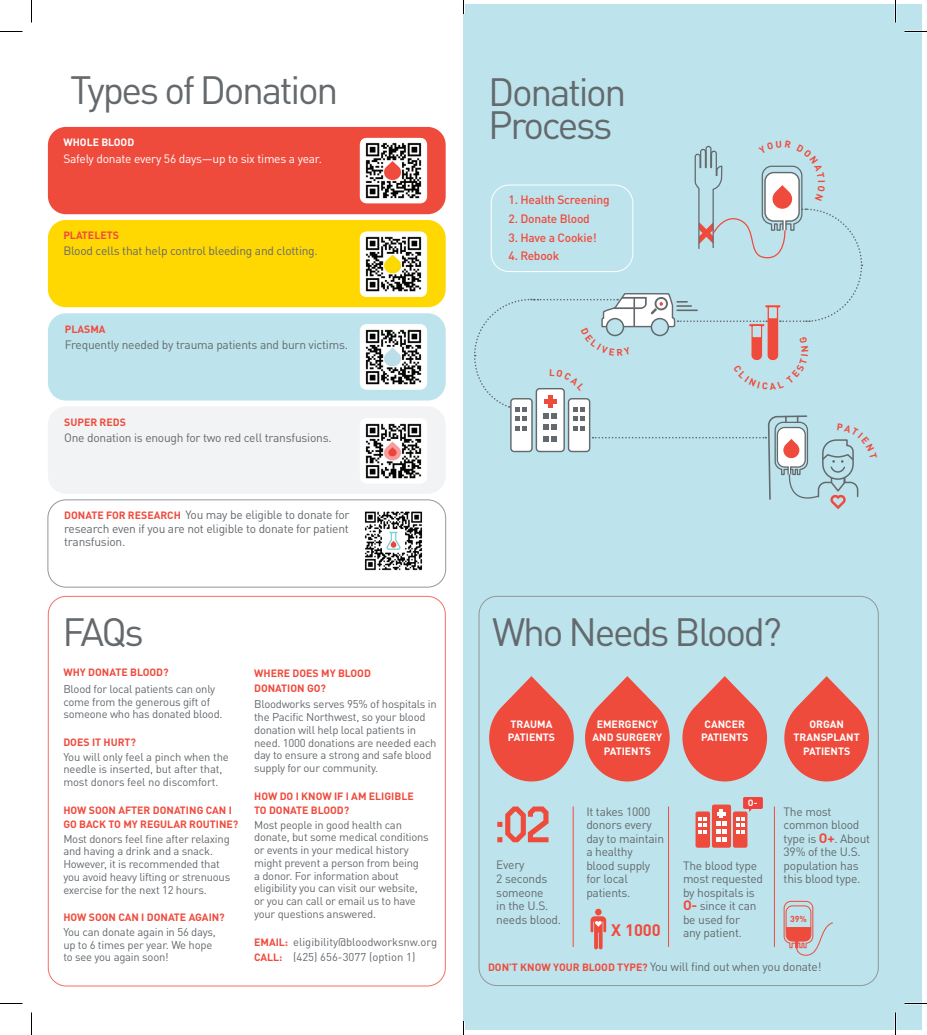
<style>
.page{position:relative;width:927px;height:1035px;background:#fff}
.page>*{position:absolute;margin:0;border:0;box-sizing:border-box;transform-origin:0 0}
.t1{font:51px "Video Cond";color:#ef4b3d}
.t2{font:39px/33px "DINOT";letter-spacing:-.06em;color:#64696d}
.t3{font:700 16.5px "DINOT";color:#ef4b3d}
.t4{font:12px/13.5px "DINOT";letter-spacing:-.02em;color:#64696d}
.t5{font:500 12px "DINOT";letter-spacing:-.02em;color:#ef4b3d}
.t6{font:12px "DINOT";letter-spacing:-.02em;color:#fff}
.t7{font:11.25px/12.8px "DINOT";letter-spacing:-.02em;color:#64696d}
.t8{font:11.25px/15px "DINOT";color:#64696d}
.t9{font:700 10.5px/14.2px "DINOT";color:#ef4b3d}
.t10{font:700 10.5px/13.5px "DINOT";color:#fff;text-align:center}
.t11{font:700 9px "DINOT";color:#fff}
.t12{font:700 8.7px "DINOT";color:#ef4b3d}
.s1{font-weight:700;font-size:10.5px;color:#ef4b3d}
.s2{font-weight:700;font-size:13.5px;color:#ef4b3d}
</style>
<div class="page">
<div style="left:48px;top:127px;width:398px;height:87px;background:#ef4b3d;border-radius:18px"></div>
<div style="left:48px;top:220px;width:398px;height:87px;background:#ffd801;border-radius:18px"></div>
<div style="left:48px;top:313px;width:398px;height:88px;background:#bde4ec;border-radius:18px"></div>
<div style="left:48px;top:406px;width:398px;height:88px;background:#f2f3f4;border-radius:18px"></div>
<div style="left:48px;top:499px;width:398px;height:89px;border:1px solid #929799;border-radius:18px"></div>
<div style="left:360px;top:138px;width:67px;height:65px;background:#fff;border-radius:7px"></div>
<img style="left:361px;top:138px;width:65px;height:65px">
<div style="left:360px;top:232px;width:67px;height:65px;background:#fff;border-radius:7px"></div>
<img style="left:361px;top:232px;width:65px;height:65px">
<img style="left:364px;top:511px;width:59px;height:60px">
<div style="left:360px;top:324px;width:67px;height:66px;background:#fff;border-radius:7px"></div>
<img style="left:361px;top:324px;width:65px;height:66px">
<div style="left:360px;top:418px;width:67px;height:65px;background:#fff;border-radius:7px"></div>
<img style="left:361px;top:423px;width:65px;height:60px">
<div style="left:464px;top:4px;width:458px;height:1026px;background:#bde4ec"></div>
<svg style="left:489px;top:676px;width:85px;height:106px"></svg>
<svg style="left:585px;top:676px;width:85px;height:106px"></svg>
<svg style="left:682px;top:676px;width:85px;height:106px"></svg>
<svg style="left:784px;top:676px;width:85px;height:106px"></svg>
<hr style="left:668px;top:807px;width:1px;height:140px;background:#ef4b3d">
<hr style="left:774px;top:807px;width:1px;height:140px;background:#ef4b3d">
<hr style="left:573px;top:807px;width:1px;height:140px;background:#ef4b3d">
<div style="left:696px;top:812px;width:14px;height:36px;background:#ef4b3d;border-radius:2px"></div>
<div style="left:733px;top:812px;width:14px;height:36px;background:#ef4b3d;border-radius:2px"></div>
<div style="left:712px;top:805px;width:19px;height:43px;background:#ef4b3d;border-radius:2px"></div>
<svg style="left:699px;top:817px;width:8px;height:17px"></svg>
<svg style="left:736px;top:817px;width:8px;height:17px"></svg>
<svg style="left:717px;top:809px;width:9px;height:32px"></svg>
<svg style="left:591px;top:909px;width:15px;height:41px"></svg>
<img style="left:743px;top:797px;width:20px;height:18px">
<svg style="left:784px;top:901px;width:49px;height:55px"></svg>
<svg style="left:0;top:31px;width:22px;height:1px"></svg>
<svg style="left:904px;top:31px;width:23px;height:1px"></svg>
<svg style="left:0;top:1003px;width:22px;height:1px"></svg>
<svg style="left:904px;top:1003px;width:23px;height:1px"></svg>
<svg style="left:31px;top:0;width:1px;height:22px"></svg>
<svg style="left:31px;top:1012px;width:1px;height:23px"></svg>
<svg style="left:895px;top:0;width:1px;height:22px"></svg>
<svg style="left:895px;top:1012px;width:1px;height:23px"></svg>
<svg style="left:463px;top:0;width:1px;height:14px"></svg>
<svg style="left:463px;top:1022px;width:1px;height:13px"></svg>
<svg style="left:474px;top:145px;width:390px;height:364px"></svg>
<h2 class="t2" style="left:70px;top:73px;width:270px">Types of Donation</h2>
<p class="t10" style="left:63px;top:136px;width:72px">WHOLE BLOOD</p>
<p class="t6" style="left:63px;top:151px;width:260px">Safely donate every 56 days—up to six times a year.</p>
<p class="t9" style="left:63px;top:228px;width:57px">PLATELETS</p>
<p class="t4" style="left:63px;top:244px;width:256px">Blood cells that help control bleeding and clotting.</p>
<p class="t9" style="left:65px;top:322px;width:42px">PLASMA</p>
<p class="t4" style="left:65px;top:338px;width:285px">Frequently needed by trauma patients and burn victims.</p>
<p class="t9" style="left:64px;top:414px;width:63px">SUPER REDS</p>
<p class="t4" style="left:64px;top:431px;width:269px">One donation is enough for two red cell transfusions.</p>
<p class="t4" style="left:64px;top:508px;width:287px;text-align:justify"><span class="s1">DONATE FOR RESEARCH</span> You may be eligible to donate for research even if you are not eligible to donate for patient transfusion.</p>
<h2 class="t2" style="left:63px;top:615px;width:83px">FAQs</h2>
<p class="t9" style="left:63px;top:665px;width:107px">WHY DONATE BLOOD?</p>
<p class="t7" style="left:63px;top:682px;width:161px">Blood for local patients can only come from the generous gift of someone who has donated blood.</p>
<p class="t9" style="left:63px;top:735px;width:74px">DOES IT HURT?</p>
<p class="t7" style="left:63px;top:750px;width:167px">You will only feel a pinch when the needle is inserted, but after that, most donors feel no discomfort.</p>
<p class="t9" style="left:63px;top:803px;width:176px">HOW SOON AFTER DONATING CAN I<br>GO BACK TO MY REGULAR ROUTINE?</p>
<p class="t7" style="left:63px;top:832px;width:168px">Most donors feel fine after relaxing and having a drink and a snack.<br>However, it is recommended that you avoid heavy lifting or strenuous exercise for the next 12 hours.</p>
<p class="t9" style="left:63px;top:910px;width:163px">HOW SOON CAN I DONATE AGAIN?</p>
<p class="t7" style="left:63px;top:925px;width:154px">You can donate again in 56 days, up to 6 times per year. We hope to see you again soon!</p>
<p class="t9" style="left:254px;top:666px;width:118px">WHERE DOES MY BLOOD<br>DONATION GO?</p>
<p class="t7" style="left:254px;top:698px;width:184px">Bloodworks serves 95% of hospitals in the Pacific Northwest, so your blood donation will help local patients in need. 1000 donations are needed each day to ensure a strong and safe blood supply for our community.</p>
<p class="t9" style="left:254px;top:789px;width:161px">HOW DO I KNOW IF I AM ELIGIBLE<br>TO DONATE BLOOD?</p>
<p class="t7" style="left:254px;top:818px;width:176px">Most people in good health can donate, but some medical conditions or events in your medical history might prevent a person from being<br>a donor. For information about eligibility you can visit our website, or you can call or email us to have your questions answered.</p>
<p class="t8" style="left:254px;top:934px;width:185px"><span class="s1">EMAIL:</span> eligibility@bloodworksnw.org<br><span class="s1">CALL:</span> (425) 656-3077 (option 1)</p>
<h2 class="t2" style="left:488px;top:74px;width:140px">Donation<br>Process</h2>
<p class="t5" style="left:509px;top:192px;width:103px">1. Health Screening</p>
<p class="t5" style="left:509px;top:211px;width:83px">2. Donate Blood</p>
<p class="t5" style="left:509px;top:230px;width:90px">3. Have a Cookie!</p>
<p class="t5" style="left:509px;top:248px;width:52px">4. Rebook</p>
<h2 class="t2" style="left:492px;top:615px;width:291px">Who Needs Blood?</h2>
<p class="t10" style="left:508px;top:717px;width:49px;text-align:left">TRAUMA<br>PATIENTS</p>
<p class="t10" style="left:593px;top:717px;width:71px">EMERGENCY<br>AND SURGERY<br>PATIENTS</p>
<p class="t10" style="left:701px;top:717px;width:49px">CANCER<br>PATIENTS</p>
<p class="t10" style="left:794px;top:717px;width:68px">ORGAN<br>TRANSPLANT<br>PATIENTS</p>
<h1 class="t1" style="left:494px;top:792px;width:59px">:02</h1>
<p class="t4" style="left:496px;top:858px;width:66px">Every<br>2 seconds someone<br>in the U.S. needs blood.</p>
<p class="t11" style="left:748px;top:797px;width:11px">O-</p>
<p class="t4" style="left:586px;top:804px;width:79px">It takes 1000 donors every day to maintain a healthy<br>blood supply for local patients.</p>
<p class="t4" style="left:784px;top:804px;width:88px">The most common blood type is <span class="s2">O+</span>. About<br>39% of the U.S. population has this blood type.</p>
<p class="t4" style="left:683px;top:858px;width:82px">The blood type most requested by hospitals is<br><span class="s2">O-</span> since it can be used for<br>any patient.</p>
<p class="t12" style="left:790px;top:913px;width:18px">39%</p>
<h3 class="t3" style="left:611px;top:919px;width:51px">X 1000</h3>
<p class="t4" style="left:488px;top:960px;width:335px"><span class="s1">DON’T KNOW YOUR BLOOD TYPE?</span> You will find out when you donate!</p>
</div>
